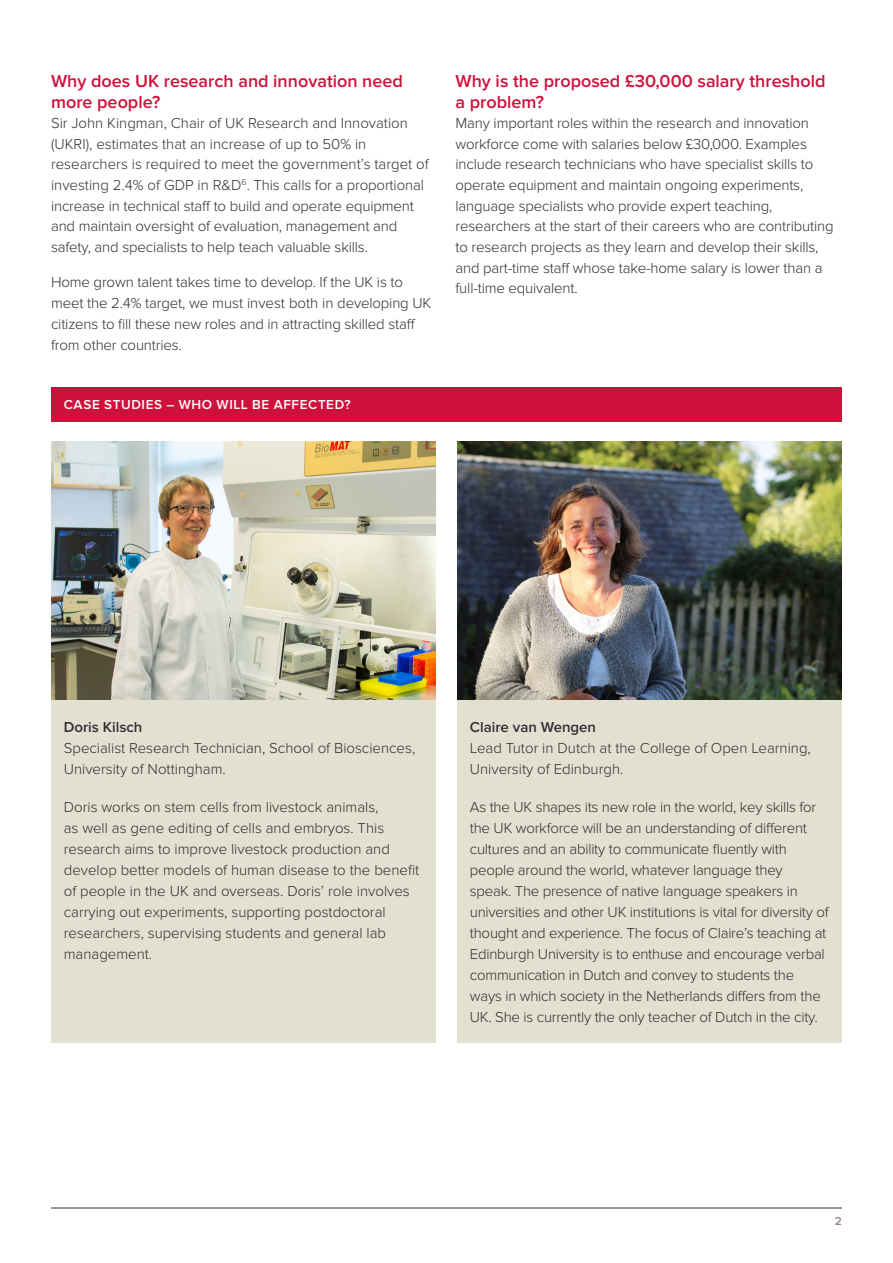
<style>
.page{position:relative;width:893px;height:1263px;background:#fff}
.page>*{position:absolute;margin:0;border:0;box-sizing:border-box;transform-origin:0 0}
.Subhead_2{font:600 18px/21px "Proxima Nova";color:#cf103b}
.Body_copy{font:300 15px/21px "Proxima Nova";letter-spacing:-.01em;color:#312f30}
.Body_copy-2{font:600 15px "Proxima Nova";color:#312f30}
.t1{font:600 13.5px "Proxima Nova";letter-spacing:.045em;color:#fff}
.t2{font:600 12px "Proxima Nova";color:#938784}
</style>
<div class="page">
<hr style="left:51px;top:1208px;width:791px;height:1px;background:#312f30">
<div style="left:51px;top:699px;width:385px;height:344px;background:#e2e0d1"></div>
<div style="left:51px;top:387px;width:791px;height:34px;background:#cf103b"></div>
<img style="left:51px;top:441px;width:385px;height:258px">
<div style="left:457px;top:699px;width:385px;height:344px;background:#e2e0d1"></div>
<img style="left:457px;top:441px;width:385px;height:258px">
<p class="Subhead_2" style="left:51px;top:70px;width:353px">Why does UK research and innovation need more people?</p>
<p class="Body_copy" style="left:51px;top:113px;width:379px">Sir John Kingman, Chair of UK Research and Innovation (UKRI), estimates that an increase of up to 50% in researchers is required to meet the government’s target of investing 2.4% of GDP in R&amp;D<sup>6</sup>. This calls for a proportional increase in technical staff to build and operate equipment and maintain oversight of evaluation, management and safety, and specialists to help teach valuable skills.</p>
<p class="Body_copy" style="left:51px;top:272px;width:382px">Home grown talent takes time to develop. If the UK is to meet the 2.4% target, we must invest both in developing UK citizens to fill these new roles and in attracting skilled staff from other countries.</p>
<p class="t1" style="left:64px;top:397px;width:288px">CASE STUDIES – WHO WILL BE AFFECTED?</p>
<p class="Subhead_2" style="left:455px;top:70px;width:372px">Why is the proposed £30,000 salary threshold a problem?</p>
<p class="Body_copy" style="left:455px;top:113px;width:380px">Many important roles within the research and innovation workforce come with salaries below £30,000. Examples include research technicians who have specialist skills to operate equipment and maintain ongoing experiments, language specialists who provide expert teaching, researchers at the start of their careers who are contributing to research projects as they learn and develop their skills, and part-time staff whose take-home salary is lower than a full-time equivalent.</p>
<p class="Body_copy-2" style="left:64px;top:719px;width:80px">Doris Kilsch</p>
<p class="Body_copy" style="left:64px;top:738px;width:353px">Specialist Research Technician, School of Biosciences,<br>University of Nottingham.</p>
<p class="Body_copy" style="left:64px;top:797px;width:357px">Doris works on stem cells from livestock animals,<br>as well as gene editing of cells and embryos. This research aims to improve livestock production and develop better models of human disease to the benefit of people in the UK and overseas. Doris’ role involves carrying out experiments, supporting postdoctoral researchers, supervising students and general lab management.</p>
<p class="Body_copy-2" style="left:470px;top:718px;width:128px">Claire van Wengen</p>
<p class="Body_copy" style="left:470px;top:737px;width:342px">Lead Tutor in Dutch at the College of Open Learning,<br>University of Edinburgh.</p>
<p class="Body_copy" style="left:470px;top:796px;width:360px">As the UK shapes its new role in the world, key skills for the UK workforce will be an understanding of different cultures and an ability to communicate fluently with people around the world, whatever language they<br>speak. The presence of native language speakers in universities and other UK institutions is vital for diversity of thought and experience. The focus of Claire’s teaching at Edinburgh University is to enthuse and encourage verbal communication in Dutch and convey to students the ways in which society in the Netherlands differs from the UK. She is currently the only teacher of Dutch in the city.</p>
<p class="t2" style="left:835px;top:1214px;width:9px">2</p>
</div>
